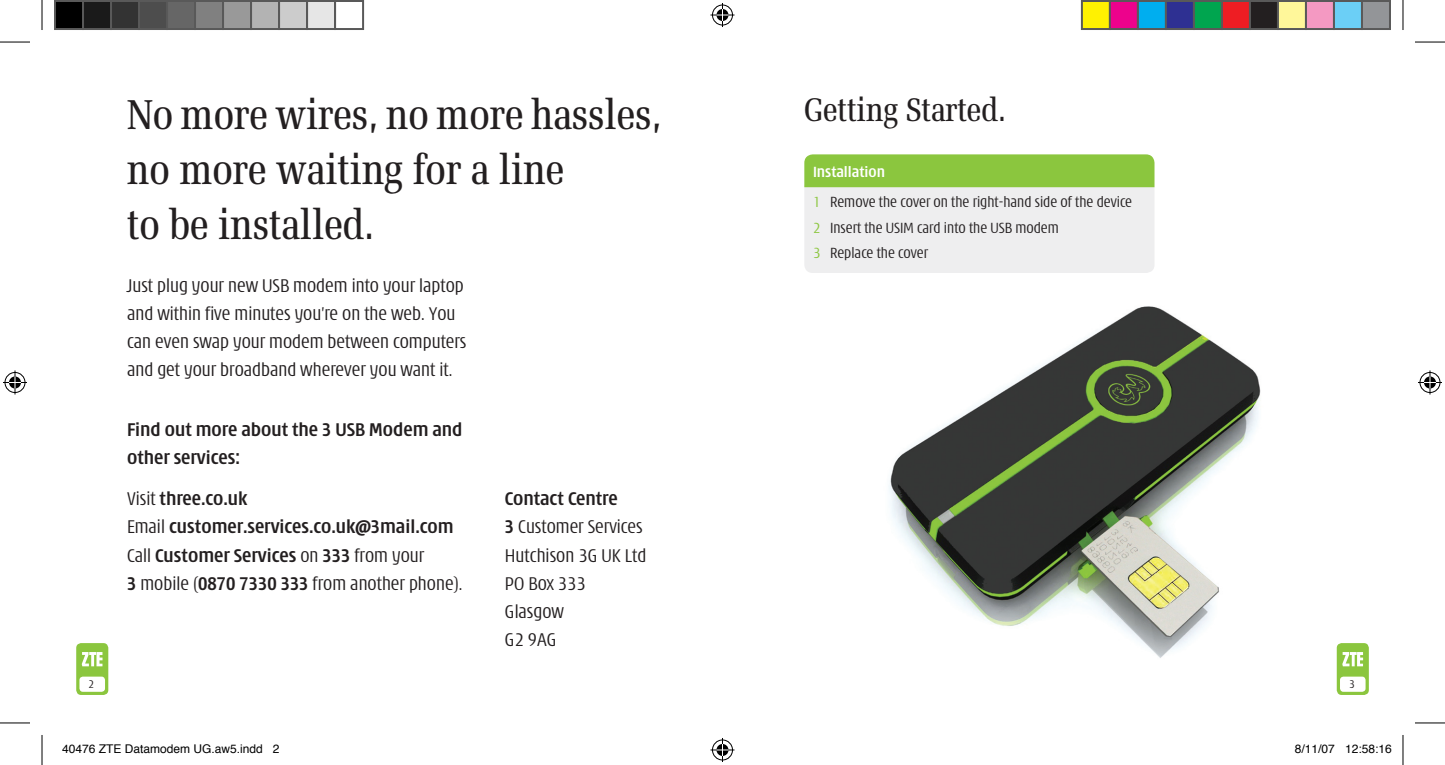
<style>
.page{position:relative;width:1445px;height:765px;background:#fff}
.page>*{position:absolute;margin:0;border:0;box-sizing:border-box;transform-origin:0 0}
.t1{font:46px/55.2px "Verona";color:#231f20}
.t2{font:36px "Verona";color:#231f20}
.t3{font:300 condensed 20px/28px "Modena";color:#231f20}
.t4{font:700 condensed 20px/28px "Modena";color:#231f20}
.t5{font:300 condensed 16px/30px "Modena";color:#231f20}
.t6{font:300 condensed 12.2px "Modena";color:#231f20}
.t7{font:12px "Helvetica";color:#000}
.s1{font-weight:300}
.s2{font-weight:700}
.s3{font-weight:700;color:#fff}
.s4{color:#8bc63e}
</style>
<div class="page">
<img style="left:889px;top:306px;width:372px;height:352px">
<div style="left:76px;top:643px;width:32px;height:51px;background:#8bc63e;border-radius:5px"></div>
<div style="left:79px;top:676px;width:26px;height:15px;background:#fff;border-radius:3px"></div>
<div style="left:1336px;top:643px;width:33px;height:51px;background:#8bc63e;border-radius:5px"></div>
<div style="left:1340px;top:676px;width:25px;height:15px;background:#fff;border-radius:3px"></div>
<svg style="left:804px;top:154px;width:350px;height:119px;background:#d3e3bf"></svg>
<svg style="left:82px;top:652px;width:21px;height:14px"></svg>
<svg style="left:1342px;top:652px;width:21px;height:14px"></svg>
<hr style="left:0;top:42px;width:30px;height:1px;background:#000">
<hr style="left:1415px;top:42px;width:30px;height:1px;background:#000">
<hr style="left:0;top:722px;width:30px;height:1px;background:#000">
<hr style="left:1415px;top:722px;width:30px;height:1px;background:#000">
<hr style="left:42px;top:0;width:1px;height:30px;background:#000">
<hr style="left:42px;top:734px;width:1px;height:30px;background:#000">
<hr style="left:1402px;top:0;width:1px;height:30px;background:#000">
<hr style="left:1402px;top:734px;width:1px;height:30px;background:#000">
<svg style="left:710px;top:3px;width:24px;height:24px"></svg>
<svg style="left:710px;top:738px;width:24px;height:23px"></svg>
<svg style="left:3px;top:370px;width:24px;height:24px"></svg>
<svg style="left:1418px;top:370px;width:24px;height:24px"></svg>
<div style="left:55px;top:1px;width:28px;height:28px;background:#000"></div>
<div style="left:54px;top:0;width:30px;height:30px;border:2px solid #595959"></div>
<div style="left:83px;top:1px;width:28px;height:28px;background:#1a1a1a"></div>
<div style="left:82px;top:0;width:30px;height:30px;border:2px solid #595959"></div>
<div style="left:111px;top:1px;width:28px;height:28px;background:#333"></div>
<div style="left:110px;top:0;width:30px;height:30px;border:2px solid #595959"></div>
<div style="left:139px;top:1px;width:28px;height:28px;background:#4d4d4d"></div>
<div style="left:138px;top:0;width:30px;height:30px;border:2px solid #595959"></div>
<div style="left:167px;top:1px;width:28px;height:28px;background:#666"></div>
<div style="left:166px;top:0;width:30px;height:30px;border:2px solid #595959"></div>
<div style="left:195px;top:1px;width:28px;height:28px;background:#808080"></div>
<div style="left:194px;top:0;width:30px;height:30px;border:2px solid #595959"></div>
<div style="left:223px;top:1px;width:28px;height:28px;background:#999"></div>
<div style="left:222px;top:0;width:30px;height:30px;border:2px solid #595959"></div>
<div style="left:251px;top:1px;width:28px;height:28px;background:#b3b3b3"></div>
<div style="left:250px;top:0;width:30px;height:30px;border:2px solid #595959"></div>
<div style="left:279px;top:1px;width:28px;height:28px;background:#ccc"></div>
<div style="left:278px;top:0;width:30px;height:30px;border:2px solid #595959"></div>
<div style="left:307px;top:1px;width:28px;height:28px;background:#e6e6e6"></div>
<div style="left:306px;top:0;width:30px;height:30px;border:2px solid #595959"></div>
<div style="left:334px;top:0;width:30px;height:30px;border:2px solid #595959"></div>
<div style="left:1082px;top:1px;width:28px;height:28px;background:#fff101"></div>
<div style="left:1081px;top:0;width:30px;height:30px;border:2px solid #595959"></div>
<div style="left:1110px;top:1px;width:28px;height:28px;background:#ed028c"></div>
<div style="left:1109px;top:0;width:30px;height:30px;border:2px solid #595959"></div>
<div style="left:1138px;top:1px;width:28px;height:28px;background:#00aeef"></div>
<div style="left:1137px;top:0;width:30px;height:30px;border:2px solid #595959"></div>
<div style="left:1166px;top:1px;width:28px;height:28px;background:#2e3092"></div>
<div style="left:1165px;top:0;width:30px;height:30px;border:2px solid #595959"></div>
<div style="left:1194px;top:1px;width:28px;height:28px;background:#00a54f"></div>
<div style="left:1193px;top:0;width:30px;height:30px;border:2px solid #595959"></div>
<div style="left:1222px;top:1px;width:28px;height:28px;background:#ee1d23"></div>
<div style="left:1221px;top:0;width:30px;height:30px;border:2px solid #595959"></div>
<div style="left:1250px;top:1px;width:28px;height:28px;background:#231f20"></div>
<div style="left:1249px;top:0;width:30px;height:30px;border:2px solid #595959"></div>
<div style="left:1278px;top:1px;width:28px;height:28px;background:#fff79a"></div>
<div style="left:1277px;top:0;width:30px;height:30px;border:2px solid #595959"></div>
<div style="left:1306px;top:1px;width:28px;height:28px;background:#f499c2"></div>
<div style="left:1305px;top:0;width:30px;height:30px;border:2px solid #595959"></div>
<div style="left:1334px;top:1px;width:28px;height:28px;background:#6bcff6"></div>
<div style="left:1333px;top:0;width:30px;height:30px;border:2px solid #595959"></div>
<div style="left:1362px;top:1px;width:28px;height:28px;background:#939598"></div>
<div style="left:1361px;top:0;width:30px;height:30px;border:2px solid #595959"></div>
<p class="t6" style="left:88px;top:677px;width:7px">2</p>
<h1 class="t1" style="left:127px;top:88px;width:536px">No more wires, no more hassles, no more waiting for a line<br>to be installed.</h1>
<p class="t3" style="left:127px;top:272px;width:341px">Just plug your new USB modem into your laptop and within five minutes you’re on the web. You can even swap your modem between computers and get your broadband wherever you want it.</p>
<p class="t4" style="left:127px;top:416px;width:337px">Find out more about the 3 USB Modem and other services:</p>
<p class="t4" style="left:127px;top:485px;width:337px"><span class="s1">Visit</span> three.co.uk<br><span class="s1">Email</span> customer.services.co.uk@3mail.com <span class="s1">Call</span> Customer Services <span class="s1">on</span> 333 <span class="s1">from your<br></span>3 <span class="s1">mobile (</span>0870 7330 333 <span class="s1">from another phone).</span></p>
<p class="t3" style="left:505px;top:485px;width:143px"><span class="s2">Contact Centre<br>3</span> Customer Services<br>Hutchison 3G UK Ltd<br>PO Box 333<br>Glasgow<br>G2 9AG</p>
<h2 class="t2" style="left:804px;top:93px;width:203px">Getting Started.</h2>
<p class="t5" style="left:813px;top:157px;width:321px"><span class="s3">Installation<br></span><span class="s4">1</span> Remove the cover on the right-hand side of the device</p>
<p class="t5" style="left:813px;top:215px;width:247px;line-height:25.6px"><span class="s4">2</span> Insert the USIM card into the USB modem<br><span class="s4">3</span> Replace the cover</p>
<p class="t6" style="left:1349px;top:677px;width:7px">3</p>
<p class="t7" style="left:62px;top:738px;width:219px">40476 ZTE Datamodem UG.aw5.indd 2</p>
<p class="t7" style="left:1295px;top:738px;width:98px">8/11/07 12:58:16</p>
</div>
